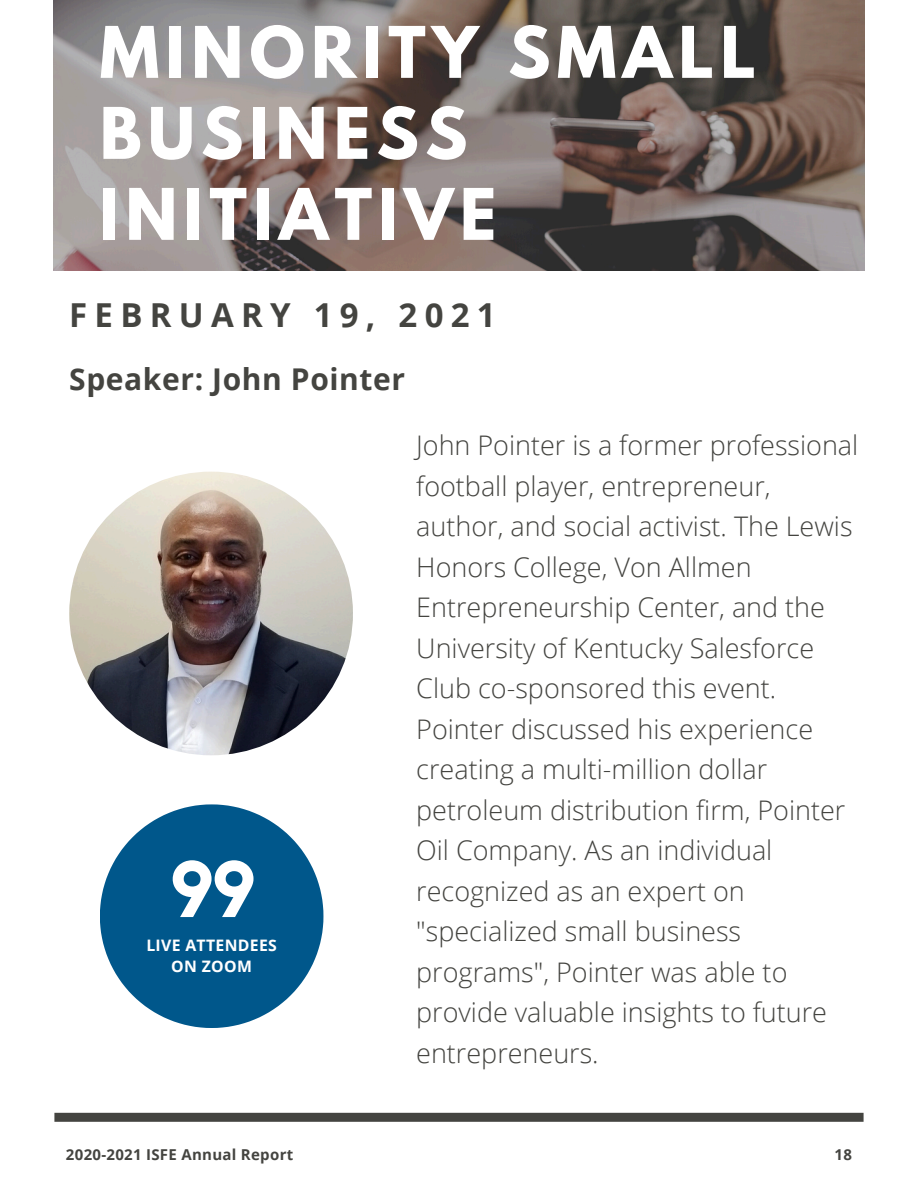
<style>
.page{position:relative;width:918px;height:1188px;background:#fff}
.page>*{position:absolute;margin:0;border:0;box-sizing:border-box;transform-origin:0 0}
.t1{font:700 76.05px "Arvo";color:#fff}
.t2{font:700 63px/81px "League Spartan";letter-spacing:.1em;color:#fff}
.t3{font:700 33px "Open Sans";letter-spacing:.22em;color:#444440}
.t4{font:700 30px "Open Sans";letter-spacing:.02em;color:#444440}
.t5{font:300 27px/40.5px "Open Sans";color:#444440}
.t6{font:700 15.75px/21.6px "Open Sans";letter-spacing:.02em;color:#fff;text-align:center}
.t7{font:700 15px "Open Sans";letter-spacing:.02em;color:#444440}
</style>
<div class="page">
<img style="left:53px;top:0;width:812px;height:271px">
<img style="left:69px;top:472px;width:284px;height:283px;border-radius:50%">
<svg style="left:100px;top:804px;width:223px;height:224px;fill:#00578b"></svg>
<div style="left:54px;top:1113px;width:810px;height:9px;background:#444440"></div>
<h2 class="t2" style="left:100px;top:20px;width:658px">MINORITY SMALL<br>BUSINESS<br>INITIATIVE</h2>
<h3 class="t3" style="left:69px;top:292px;width:428px">FEBRUARY 19, 2021</h3>
<p class="t4" style="left:69px;top:358px;width:337px">Speaker: John Pointer</p>
<p class="t1" style="left:169px;top:844px;width:86px">99</p>
<h5 class="t6" style="left:146px;top:934px;width:132px">LIVE ATTENDEES<br>ON ZOOM</h5>
<h4 class="t5" style="left:416px;top:424px;width:444px">John Pointer is a former professional football player, entrepreneur, author, and social activist. The Lewis<br>Honors College, Von Allmen<br>Entrepreneurship Center, and the<br>University of Kentucky Salesforce<br>Club co-sponsored this event.<br>Pointer discussed his experience creating a multi-million dollar petroleum distribution firm, Pointer<br>Oil Company. As an individual recognized as an expert on "specialized small business programs", Pointer was able to provide valuable insights to future entrepreneurs.</h4>
<p class="t7" style="left:66px;top:1144px;width:229px">2020-2021 ISFE Annual Report</p>
<p class="t7" style="left:835px;top:1144px;width:19px">18</p>
</div>
